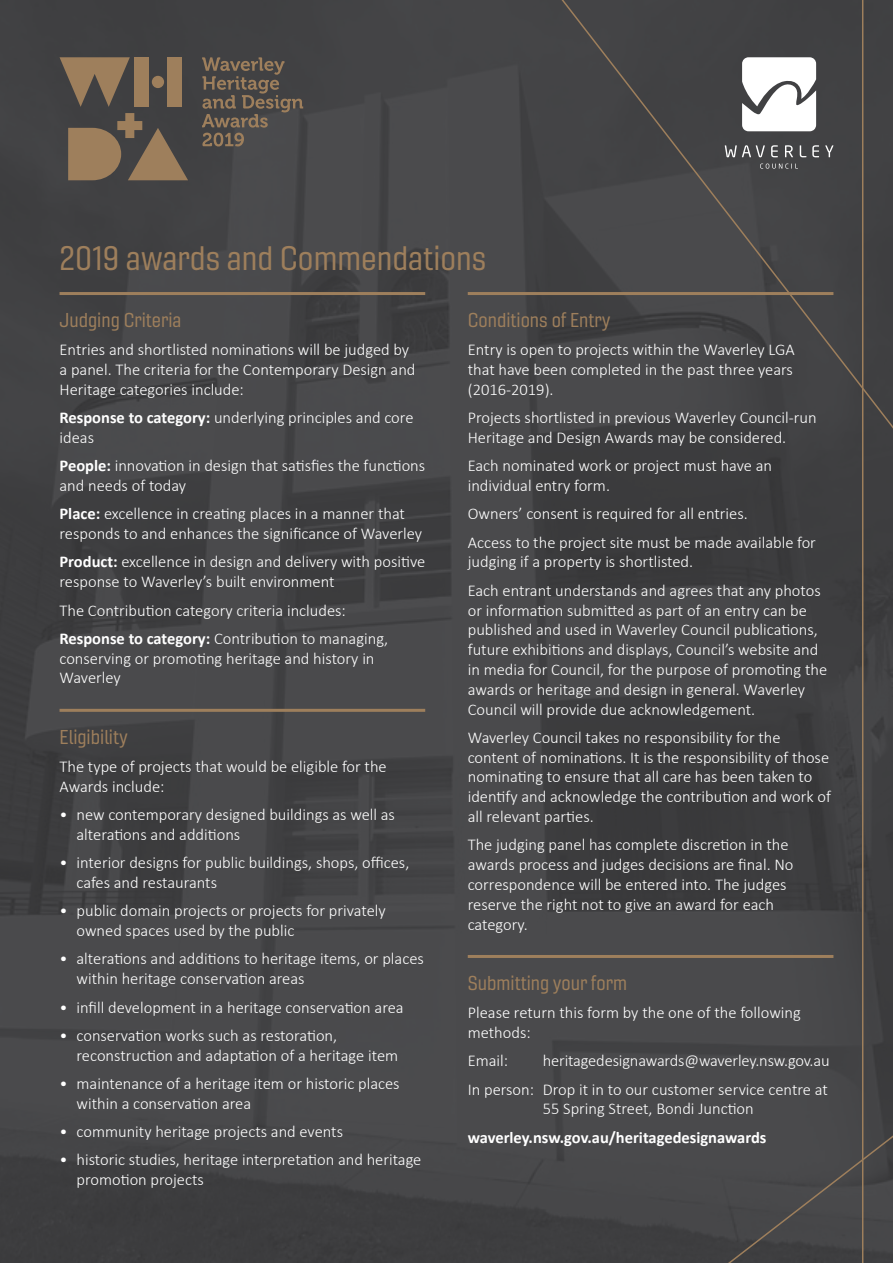
<style>
.page{position:relative;width:893px;height:1263px;background:#fff}
.page>*{position:absolute;margin:0;border:0;box-sizing:border-box;transform-origin:0 0}
.t1{font:33px "Gineso Nor Reg";color:#9e7f5c}
.t2{font:19.5px "Gineso Nor Reg";color:#9e7f5c}
.t3{font:300 16.5px/19.8px "Calibri";color:#fff}
.t4{font:700 16.5px "Calibri";color:#fff}
.s1{font-weight:700}
</style>
<div class="page">
<img style="left:0;top:0;width:893px;height:1263px">
<hr style="left:60px;top:292px;width:365px;height:3px;background:#9e7f5c">
<hr style="left:60px;top:709px;width:365px;height:3px;background:#9e7f5c">
<hr style="left:468px;top:955px;width:365px;height:3px;background:#9e7f5c">
<svg style="left:60px;top:57px;width:70px;height:50px;background:#746350"></svg>
<svg style="left:68px;top:113px;width:120px;height:67px;background:#736250"></svg>
<div style="left:134px;top:57px;width:15px;height:50px;background:#9e7f5c"></div>
<div style="left:167px;top:57px;width:15px;height:50px;background:#9e7f5c"></div>
<div style="left:152px;top:76px;width:12px;height:12px;background:#9e7f5c;border-radius:50%"></div>
<svg style="left:202px;top:57px;width:101px;height:89px;background:#58514a"></svg>
<svg style="left:328px;top:1052px;width:565px;height:211px;background:#464648"></svg>
<div style="left:404px;top:0;width:489px;height:469px;background:#444446"></div>
<hr style="left:862px;top:0;width:1px;height:1263px;background:#9e7f5c">
<svg style="left:742px;top:57px;width:74px;height:74px"></svg>
<svg style="left:725px;top:145px;width:40px;height:12px"></svg>
<svg style="left:771px;top:145px;width:7px;height:12px"></svg>
<svg style="left:785px;top:145px;width:8px;height:12px"></svg>
<svg style="left:800px;top:145px;width:6px;height:12px"></svg>
<svg style="left:812px;top:145px;width:7px;height:12px"></svg>
<svg style="left:825px;top:145px;width:8px;height:12px"></svg>
<svg style="left:760px;top:164px;width:38px;height:5px"></svg>
<h1 class="t1" style="left:60px;top:237px;width:428px">2019 awards and Commendations</h1>
<p class="t2" style="left:60px;top:308px;width:123px">Judging Criteria</p>
<p class="t3" style="left:60px;top:339px;width:357px">Entries and shortlisted nominations will be judged by a panel. The criteria for the Contemporary Design and<br>Heritage categories include:</p>
<p class="t3" style="left:60px;top:407px;width:355px"><span class="s1">Response to category:</span> underlying principles and core ideas</p>
<p class="t3" style="left:60px;top:455px;width:367px"><span class="s1">People:</span> innovation in design that satisfies the functions and needs of today</p>
<p class="t3" style="left:60px;top:503px;width:364px"><span class="s1">Place:</span> excellence in creating places in a manner that responds to and enhances the significance of Waverley</p>
<p class="t3" style="left:60px;top:551px;width:367px"><span class="s1">Product:</span> excellence in design and delivery with positive response to Waverley’s built environment</p>
<p class="t3" style="left:60px;top:595px;width:330px;line-height:28.3px">The Contribution category criteria includes:<br><span class="s1">Response to category:</span> Contribution to managing,</p>
<p class="t3" style="left:60px;top:647px;width:317px">conserving or promoting heritage and history in<br>Waverley</p>
<p class="t2" style="left:60px;top:725px;width:70px">Eligibility</p>
<p class="t3" style="left:60px;top:756px;width:329px">The type of projects that would be eligible for the<br>Awards include:</p>
<p class="t3" style="left:77px;top:804px;width:320px;text-indent:-17px">• new contemporary designed buildings as well as alterations and additions</p>
<p class="t3" style="left:77px;top:852px;width:334px;text-indent:-17px">• interior designs for public buildings, shops, offices, cafes and restaurants</p>
<p class="t3" style="left:77px;top:900px;width:311px;text-indent:-17px">• public domain projects or projects for privately owned spaces used by the public</p>
<p class="t3" style="left:77px;top:948px;width:349px;text-indent:-17px">• alterations and additions to heritage items, or places within heritage conservation areas</p>
<p class="t3" style="left:60px;top:996px;width:346px">• infill development in a heritage conservation area</p>
<p class="t3" style="left:77px;top:1025px;width:323px;text-indent:-17px">• conservation works such as restoration, reconstruction and adaptation of a heritage item</p>
<p class="t3" style="left:77px;top:1073px;width:325px;text-indent:-17px">• maintenance of a heritage item or historic places within a conservation area</p>
<p class="t3" style="left:60px;top:1121px;width:285px">• community heritage projects and events</p>
<p class="t3" style="left:77px;top:1149px;width:346px;text-indent:-17px">• historic studies, heritage interpretation and heritage promotion projects</p>
<p class="t2" style="left:468px;top:308px;width:144px">Conditions of Entry</p>
<p class="t3" style="left:468px;top:339px;width:328px;text-align:justify">Entry is open to projects within the Waverley LGA that have been completed in the past three years (2016-2019).</p>
<p class="t3" style="left:468px;top:407px;width:350px">Projects shortlisted in previous Waverley Council-run<br>Heritage and Design Awards may be considered.</p>
<p class="t3" style="left:468px;top:455px;width:306px">Each nominated work or project must have an individual entry form.</p>
<p class="t3" style="left:468px;top:499px;width:350px;line-height:28.3px">Owners’ consent is required for all entries.<br>Access to the project site must be made available for</p>
<p class="t3" style="left:468px;top:547px;width:354px;line-height:28.3px">judging if a property is shortlisted.<br>Each entrant understands and agrees that any photos</p>
<p class="t3" style="left:468px;top:599px;width:361px">or information submitted as part of an entry can be published and used in Waverley Council publications, future exhibitions and displays, Council’s website and in media for Council, for the purpose of promoting the awards or heritage and design in general. Waverley Council will provide due acknowledgement.</p>
<p class="t3" style="left:468px;top:727px;width:365px">Waverley Council takes no responsibility for the content of nominations. It is the responsibility of those nominating to ensure that all care has been taken to identify and acknowledge the contribution and work of all relevant parties.</p>
<p class="t3" style="left:468px;top:834px;width:327px">The judging panel has complete discretion in the awards process and judges decisions are final. No correspondence will be entered into. The judges reserve the right not to give an award for each category.</p>
<p class="t2" style="left:468px;top:971px;width:161px">Submitting your form</p>
<p class="t3" style="left:468px;top:1002px;width:335px">Please return this form by the one of the following methods:</p>
<p class="t3" style="left:468px;top:1050px;width:42px">Email:</p>
<p class="t3" style="left:468px;top:1046px;width:363px;line-height:28.3px;text-align:right">heritagedesignawards@waverley.nsw.gov.au<br>In person: Drop it in to our customer service centre at</p>
<p class="t3" style="left:543px;top:1098px;width:213px">55 Spring Street, Bondi Junction</p>
<p class="t4" style="left:468px;top:1127px;width:300px">waverley.nsw.gov.au/heritagedesignawards</p>
</div>
